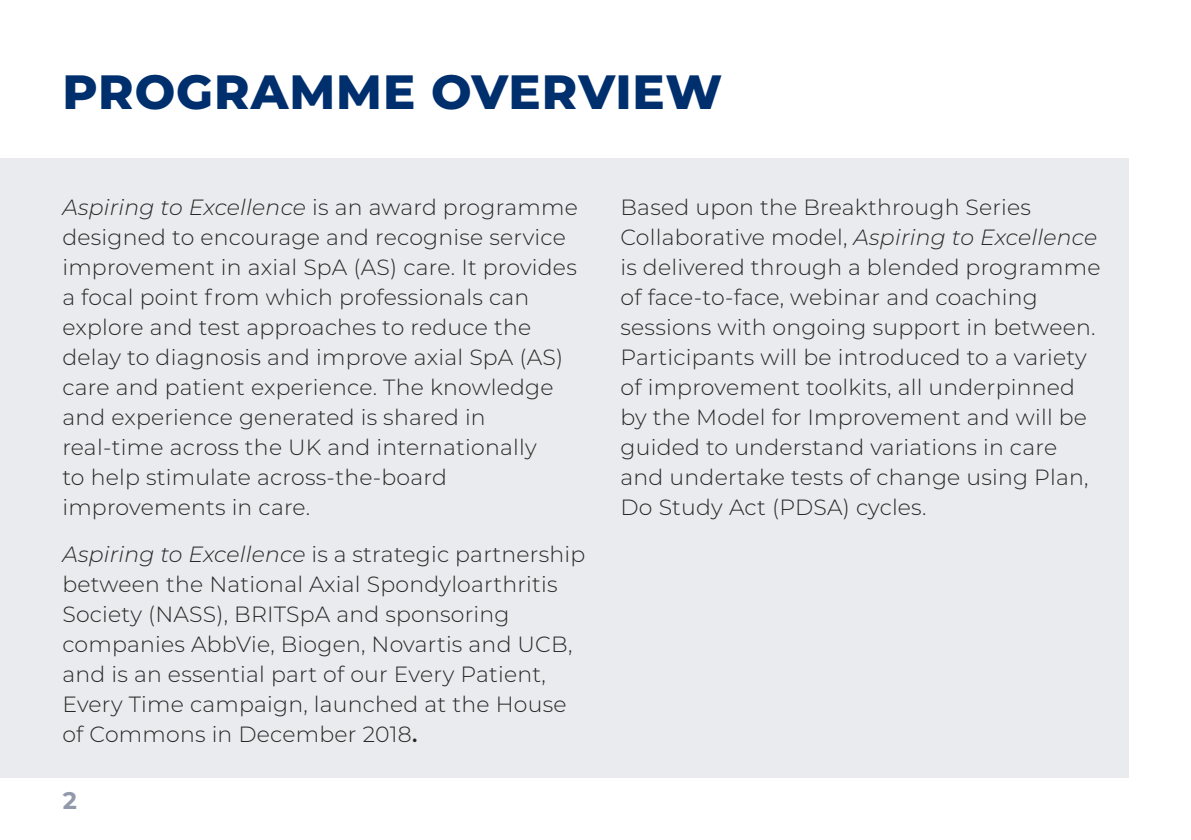
<style>
.page{position:relative;width:1191px;height:840px;background:#fff}
.page>*{position:absolute;margin:0;border:0;box-sizing:border-box;transform-origin:0 0}
.t1{font:800 48px "Montserrat";letter-spacing:.02em;color:#002f6e}
.t2{font:700 24px "Montserrat";color:#9199ab}
.t3{font:300 22px/30px "Montserrat";letter-spacing:.01em;color:#282827}
.s1{font-style:italic}
.s2{font-weight:600}
</style>
<div class="page">
<div style="left:0;top:158px;width:1128px;height:619px;background:#e9ebee"></div>
<h1 class="t1" style="left:62px;top:57px;width:661px">PROGRAMME OVERVIEW</h1>
<p class="t3" style="left:62px;top:191px;width:517px"><span class="s1">Aspiring to Excellence</span> is an award programme designed to encourage and recognise service improvement in axial SpA (AS) care. It provides a focal point from which professionals can explore and test approaches to reduce the delay to diagnosis and improve axial SpA (AS) care and patient experience. The knowledge and experience generated is shared in real-time across the UK and internationally<br>to help stimulate across-the-board improvements in care.</p>
<p class="t3" style="left:62px;top:538px;width:524px"><span class="s1">Aspiring to Excellence</span> is a strategic partnership between the National Axial Spondyloarthritis Society (NASS), BRITSpA and sponsoring companies AbbVie, Biogen, Novartis and UCB, and is an essential part of our Every Patient, Every Time campaign, launched at the House of Commons in December 2018<span class="s2">.</span></p>
<p class="t2" style="left:63px;top:783px;width:16px">2</p>
<p class="t3" style="left:620px;top:191px;width:481px">Based upon the Breakthrough Series Collaborative model, <span class="s1">Aspiring to Excellence </span>is delivered through a blended programme of face-to-face, webinar and coaching sessions with ongoing support in between.<br>Participants will be introduced to a variety of improvement toolkits, all underpinned by the Model for Improvement and will be guided to understand variations in care and undertake tests of change using Plan, Do Study Act (PDSA) cycles.</p>
</div>
